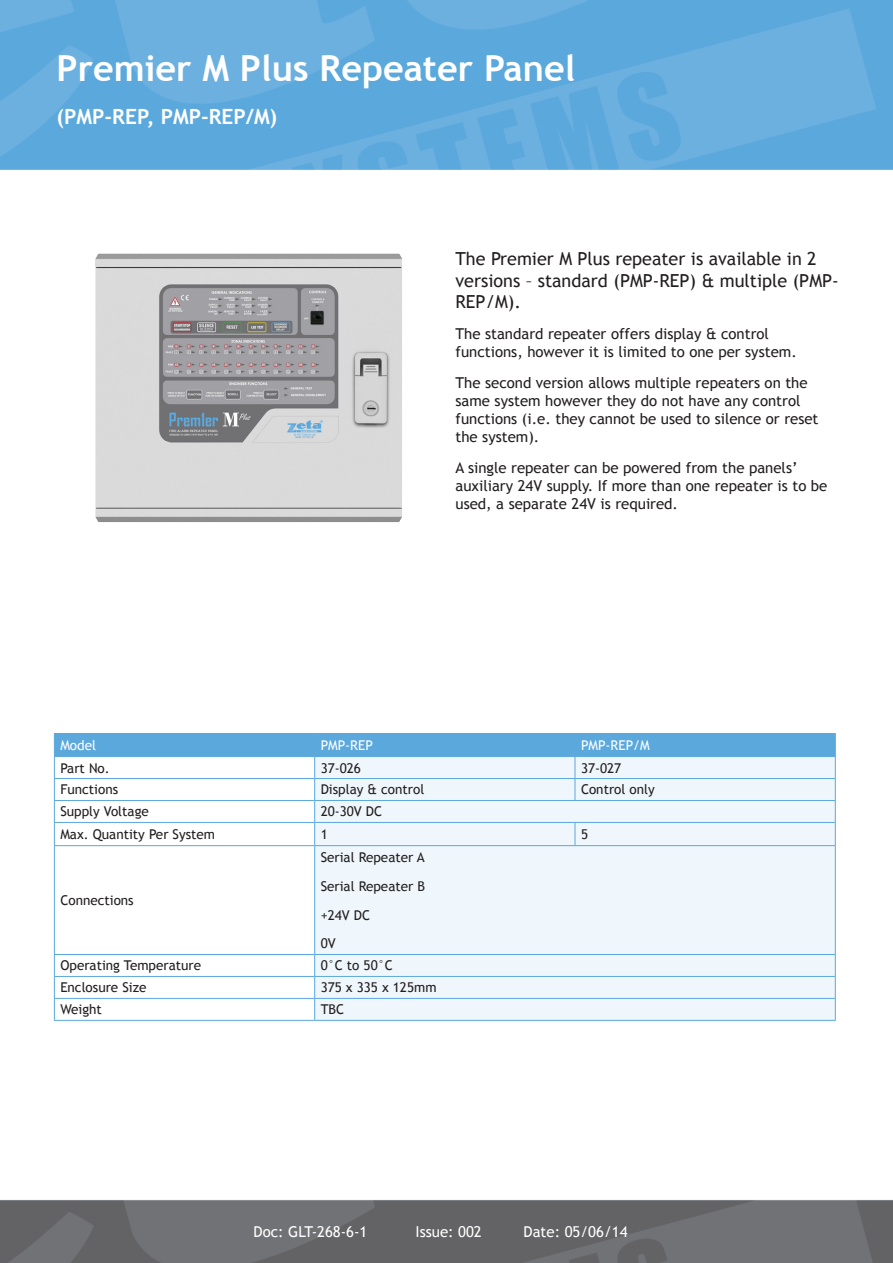
<style>
.page{position:relative;width:893px;height:1263px;background:#fff}
.page>*{position:absolute;margin:0;border:0;box-sizing:border-box;transform-origin:0 0}
.t1{font:700 36px "Trebuchet MS";color:#fff}
.t2{font:700 21px "Trebuchet MS";color:#fff}
.Paragraph_Large{font:18px/21.6px "Trebuchet MS";color:#231f20}
.Paragraph_Small{font:15px/18px "Trebuchet MS";color:#231f20}
.t3{font:15px "Trebuchet MS";color:#fff}
.Table{font:13.5px "Trebuchet MS";color:#231f20}
.Table_Header{font:13.5px "Trebuchet MS";color:#fff}
</style>
<div class="page">
<img style="left:0;top:0;width:893px;height:1263px">
<img style="left:81px;top:236px;width:334px;height:304px">
<svg style="left:55px;top:846px;width:259px;height:174px"></svg>
<div style="left:315px;top:846px;width:520px;height:174px;background:#f0f7fc"></div>
<svg style="left:54px;top:733px;width:782px;height:112px"></svg>
<hr style="left:54px;top:845px;width:261px;height:1px;background:#5ba8dc">
<hr style="left:54px;top:846px;width:1px;height:108px;background:#5ba8dc">
<hr style="left:315px;top:845px;width:260px;height:1px;background:#5ba8dc">
<hr style="left:314px;top:846px;width:1px;height:108px;background:#5ba8dc">
<hr style="left:575px;top:845px;width:261px;height:1px;background:#5ba8dc">
<hr style="left:835px;top:846px;width:1px;height:108px;background:#5ba8dc">
<hr style="left:54px;top:954px;width:261px;height:1px;background:#5ba8dc">
<hr style="left:315px;top:954px;width:260px;height:1px;background:#5ba8dc">
<hr style="left:575px;top:954px;width:261px;height:1px;background:#5ba8dc">
<hr style="left:54px;top:976px;width:261px;height:1px;background:#5ba8dc">
<hr style="left:315px;top:976px;width:260px;height:1px;background:#5ba8dc">
<hr style="left:575px;top:976px;width:261px;height:1px;background:#5ba8dc">
<hr style="left:54px;top:998px;width:261px;height:1px;background:#5ba8dc">
<svg style="left:54px;top:955px;width:1px;height:65px"></svg>
<hr style="left:315px;top:998px;width:260px;height:1px;background:#5ba8dc">
<svg style="left:314px;top:955px;width:1px;height:65px"></svg>
<hr style="left:575px;top:998px;width:261px;height:1px;background:#5ba8dc">
<svg style="left:835px;top:955px;width:1px;height:65px"></svg>
<hr style="left:54px;top:1020px;width:261px;height:1px;background:#5ba8dc">
<hr style="left:315px;top:1020px;width:260px;height:1px;background:#5ba8dc">
<hr style="left:575px;top:1020px;width:261px;height:1px;background:#5ba8dc">
<p class="t1" style="left:57px;top:45px;width:520px">Premier M Plus Repeater Panel</p>
<p class="t2" style="left:57px;top:103px;width:222px">(PMP-REP, PMP-REP/M)</p>
<p class="Paragraph_Large" style="left:455px;top:248px;width:385px">The Premier M Plus repeater is available in 2 versions – standard (PMP-REP) &amp; multiple (PMP-<br>REP/M).</p>
<p class="Paragraph_Small" style="left:455px;top:325px;width:343px">The standard repeater offers display &amp; control functions, however it is limited to one per system.</p>
<p class="Paragraph_Small" style="left:455px;top:374px;width:365px">The second version allows multiple repeaters on the same system however they do not have any control functions (i.e. they cannot be used to silence or reset the system).</p>
<p class="Paragraph_Small" style="left:455px;top:458px;width:373px">A single repeater can be powered from the panels’ auxiliary 24V supply. If more than one repeater is to be used, a separate 24V is required.</p>
<p class="Table_Header" style="left:60px;top:737px;width:37px">Model</p>
<p class="Table_Header" style="left:321px;top:737px;width:54px">PMP-REP</p>
<p class="Table_Header" style="left:581px;top:737px;width:70px">PMP-REP/M</p>
<p class="Table" style="left:60px;top:760px;width:51px">Part No.</p>
<p class="Table" style="left:321px;top:760px;width:42px">37-026</p>
<p class="Table" style="left:581px;top:760px;width:42px">37-027</p>
<p class="Table" style="left:60px;top:782px;width:59px">Functions</p>
<p class="Table" style="left:321px;top:782px;width:105px">Display &amp; control</p>
<p class="Table" style="left:581px;top:782px;width:75px">Control only</p>
<p class="Table" style="left:60px;top:804px;width:90px">Supply Voltage</p>
<p class="Table" style="left:321px;top:804px;width:63px">20-30V DC</p>
<p class="Table" style="left:60px;top:826px;width:156px">Max. Quantity Per System</p>
<p class="Table" style="left:321px;top:826px;width:9px">1</p>
<p class="Table" style="left:581px;top:826px;width:9px">5</p>
<p class="Table" style="left:60px;top:892px;width:75px">Connections</p>
<p class="Table" style="left:321px;top:849px;width:105px">Serial Repeater A</p>
<p class="Table" style="left:321px;top:878px;width:106px">Serial Repeater B</p>
<p class="Table" style="left:321px;top:907px;width:51px">+24V DC</p>
<p class="Table" style="left:321px;top:936px;width:16px">0V</p>
<p class="Table" style="left:60px;top:958px;width:142px">Operating Temperature</p>
<p class="Table" style="left:321px;top:958px;width:74px">0°C to 50°C</p>
<p class="Table" style="left:60px;top:980px;width:88px">Enclosure Size</p>
<p class="Table" style="left:321px;top:980px;width:117px">375 x 335 x 125mm</p>
<p class="Table" style="left:60px;top:1001px;width:43px">Weight</p>
<p class="Table" style="left:321px;top:1001px;width:25px">TBC</p>
<p class="t3" style="left:253px;top:1223px;width:115px">Doc: GLT-268-6-1</p>
<p class="t3" style="left:415px;top:1223px;width:68px">Issue: 002</p>
<p class="t3" style="left:523px;top:1223px;width:106px">Date: 05/06/14</p>
</div>
